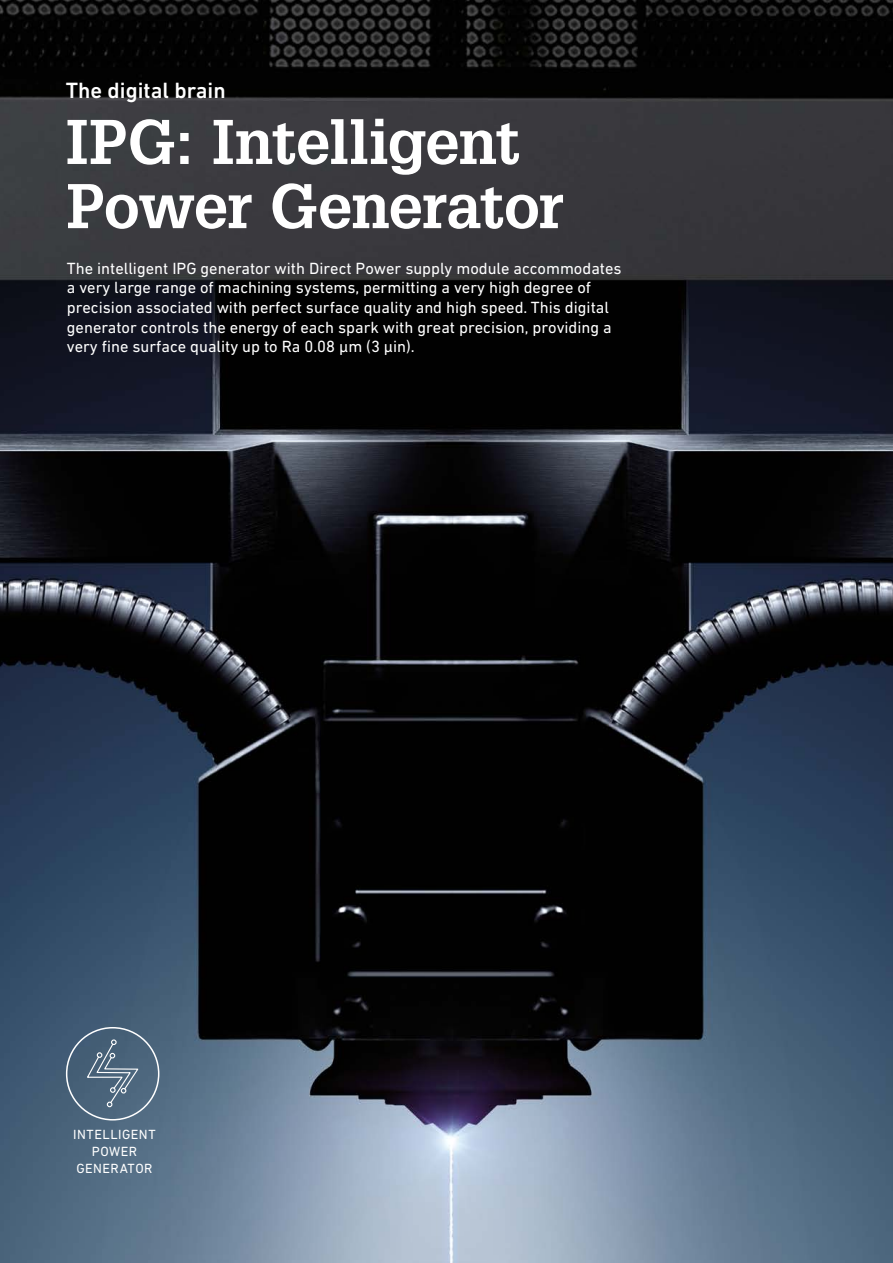
<style>
.page{position:relative;width:893px;height:1263px;background:#fff}
.page>*{position:absolute;margin:0;border:0;box-sizing:border-box;transform-origin:0 0}
.t1{font:700 61.5px/64.2px "Glypha LT Pro";letter-spacing:-.015em;color:#fff}
.t2{font:500 22.5px "DIN Next W1 G";color:#fff}
.t3{font:16.5px/19.5px "DIN Next W1 G";color:#fff}
.t4{font:13.5px/17.2px "DIN Next W1 G";letter-spacing:.035em;color:#fff;text-align:center}
</style>
<div class="page">
<img style="left:0;top:0;width:893px;height:1263px">
<div style="left:66px;top:1027px;width:93px;height:93px;border:2px solid #fff;border-radius:50%"></div>
<svg style="left:86px;top:1039px;width:54px;height:68px;background:#5a7286"></svg>
<h2 class="t2" style="left:66px;top:77px;width:161px">The digital brain</h2>
<h1 class="t1" style="left:66px;top:108px;width:499px">IPG: Intelligent<br>Power Generator</h1>
<p class="t3" style="left:67px;top:258px;width:556px">The intelligent IPG generator with Direct Power supply module accommodates a very large range of machining systems, permitting a very high degree of precision associated with perfect surface quality and high speed. This digital generator controls the energy of each spark with great precision, providing a very fine surface quality up to Ra 0.08 μm (3 μin).</p>
<p class="t4" style="left:73px;top:1125px;width:84px">INTELLIGENT<br>POWER<br>GENERATOR</p>
</div>
